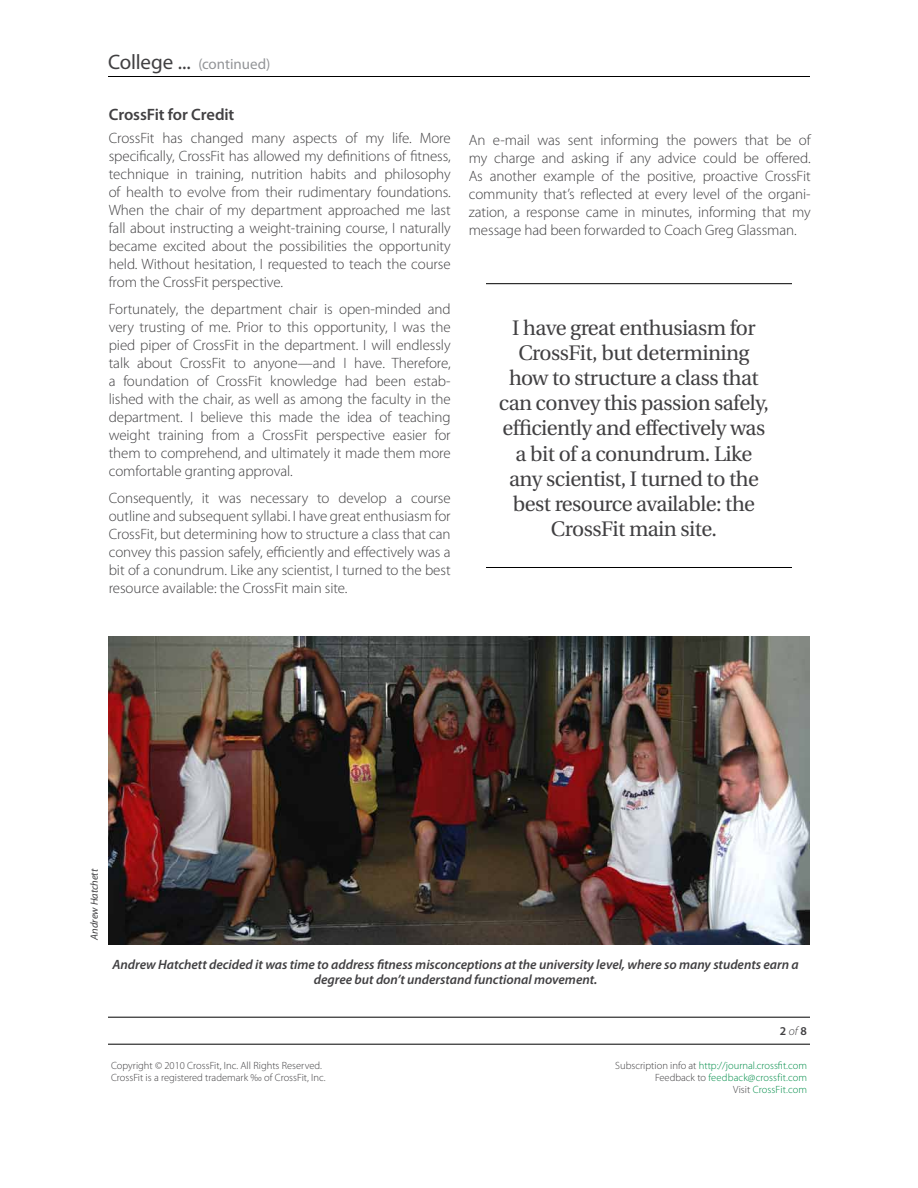
<style>
.page{position:relative;width:918px;height:1188px;background:#fff}
.page>*{position:absolute;margin:0;border:0;box-sizing:border-box;transform-origin:0 0}
.t1{font:21px/25.2px "Utopia";letter-spacing:-.025em;color:#414042;text-align:center}
.t2{font:600 16.5px "Myriad Pro";letter-spacing:-.005em;color:#414042}
.t3{font:300 15px/18px "Myriad Pro";letter-spacing:-.005em;color:#414042;text-align:justify}
.t4{font:15px "Myriad Pro";letter-spacing:-.005em;color:#939598}
.t5{font:italic 600 13.5px/15px "Myriad Pro";letter-spacing:-.005em;color:#414042;text-align:center}
.t6{font:600 12px "Myriad Pro";color:#414042}
.t7{font:300 10.5px/12px "Myriad Pro";color:#008d49;text-align:right}
.t8{font:300 10.5px/12px "Myriad Pro";color:#414042}
.t9{font:italic 10.5px "Myriad Pro";letter-spacing:-.005em;color:#414042}
.s1{font-size:21px;color:#414042}
.s2{font-weight:300;font-style:italic}
.s3{color:#414042}
</style>
<div class="page">
<hr style="left:108px;top:76px;width:702px;height:1px;background:#000">
<hr style="left:108px;top:1017px;width:702px;height:1px;background:#000">
<hr style="left:108px;top:1044px;width:702px;height:1px;background:#000">
<img style="left:108px;top:637px;width:702px;height:307px">
<hr style="left:486px;top:283px;width:306px;height:1px;background:#000">
<hr style="left:486px;top:567px;width:306px;height:1px;background:#000">
<p class="t4" style="left:108px;top:56px;width:164px"><span class="s1">College ...</span> (continued)</p>
<p class="t2" style="left:109px;top:106px;width:127px">CrossFit for Credit</p>
<p class="t3" style="left:109px;top:129px;width:344px">CrossFit has changed many aspects of my life. More specifically, CrossFit has allowed my definitions of fitness, technique in training, nutrition habits and philosophy of health to evolve from their rudimentary foundations.<br>When the chair of my department approached me last fall about instructing a weight-training course, I naturally became excited about the possibilities the opportunity held. Without hesitation, I requested to teach the course from the CrossFit perspective.</p>
<p class="t3" style="left:109px;top:300px;width:344px">Fortunately, the department chair is open-minded and very trusting of me. Prior to this opportunity, I was the pied piper of CrossFit in the department. I will endlessly talk about CrossFit to anyone—and I have. Therefore, a foundation of CrossFit knowledge had been estab&shy;lished with the chair, as well as among the faculty in the department. I believe this made the idea of teaching weight training from a CrossFit perspective easier for them to comprehend, and ultimately it made them more comfortable granting approval.</p>
<p class="t3" style="left:109px;top:489px;width:343px">Consequently, it was necessary to develop a course outline and subsequent syllabi. I have great enthusiasm for CrossFit, but determining how to structure a class that can convey this passion safely, efficiently and effectively was a bit of a conundrum. Like any scientist, I turned to the best resource available: the CrossFit main site.</p>
<p class="t3" style="left:469px;top:131px;width:343px">An e-mail was sent informing the powers that be of my charge and asking if any advice could be offered.<br>As another example of the positive, proactive CrossFit community that’s reflected at every level of the organi&shy;zation, a response came in minutes, informing that my message had been forwarded to Coach Greg Glassman.</p>
<p class="t1" style="left:499px;top:315px;width:271px">I have great enthusiasm for<br>CrossFit, but determining how to structure a class that can convey this passion safely, efficiently and effectively was a bit of a conundrum. Like any scientist, I turned to the best resource available: the<br>CrossFit main site.</p>
<p class="t9" style="left:89px;top:940px;width:72px;rotate:-90deg">Andrew Hatchett</p>
<p class="t5" style="left:112px;top:957px;width:688px">Andrew Hatchett decided it was time to address fitness misconceptions at the university level, where so many students earn a degree but don’t understand functional movement.</p>
<p class="t6" style="left:780px;top:1024px;width:29px">2<span class="s2">of</span>8</p>
<p class="t8" style="left:111px;top:1060px;width:216px">Copyright © 2010 CrossFit, Inc. All Rights Reserved.<br>CrossFit is a registered trademark ‰ of CrossFit, Inc.</p>
<p class="t7" style="left:615px;top:1060px;width:193px"><span class="s3">Subscription info at</span> http://journal.crossfit.com<br><span class="s3">Feedback to</span> feedback@crossfit.com<br><span class="s3">Visit</span> CrossFit.com</p>
</div>
